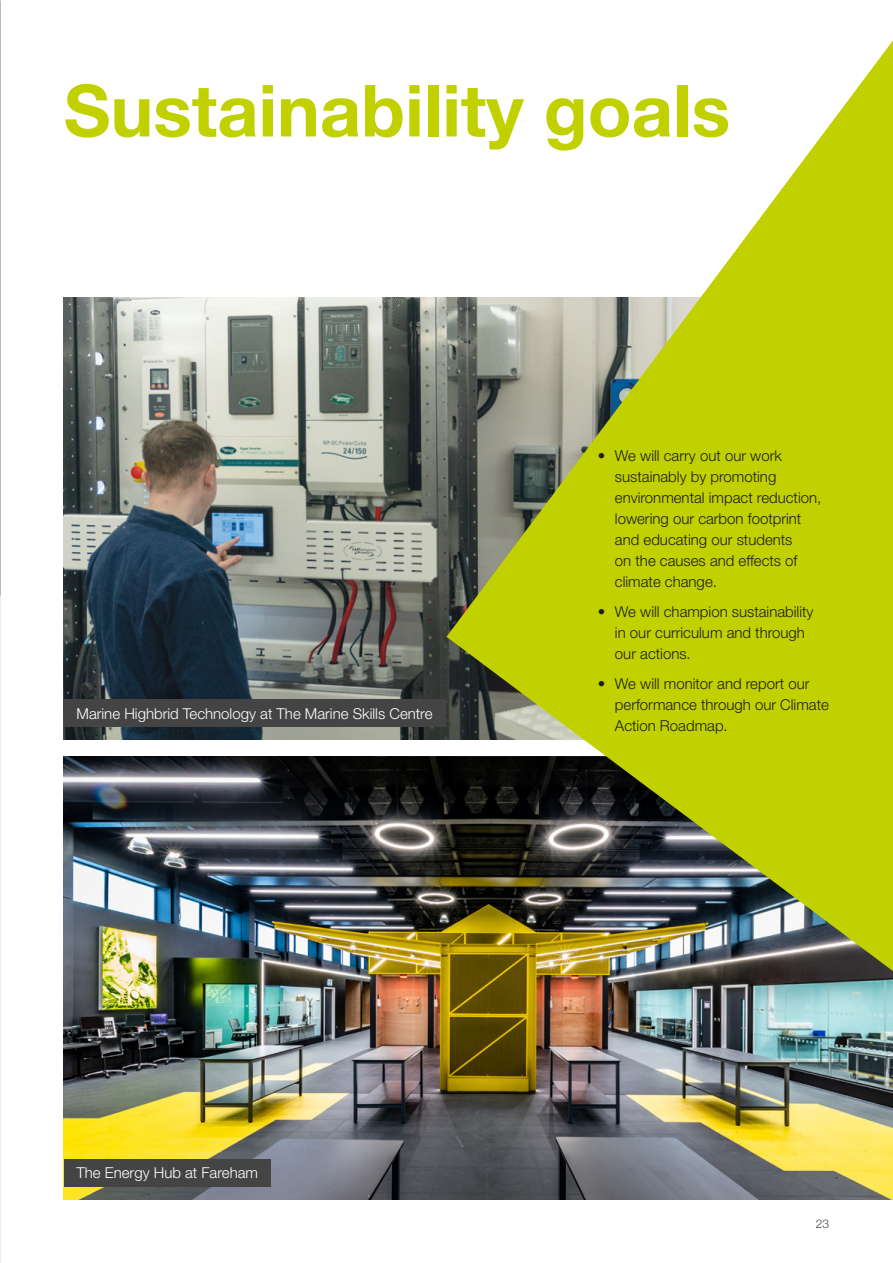
<style>
.page{position:relative;width:893px;height:1263px;background:#fff}
.page>*{position:absolute;margin:0;border:0;box-sizing:border-box;transform-origin:0 0}
.t1{font:700 72px "Helvetica Neue LT Pro";color:#c1d100}
.t2{font:300 15px/21px "Helvetica Neue LT Pro";color:#1d1d1b}
.t3{font:300 15px "Helvetica Neue LT Pro";color:#fff}
.t4{font:300 12px "Helvetica Neue";color:#454444}
</style>
<div class="page">
<img style="left:64px;top:298px;width:382px;height:442px">
<img style="left:64px;top:757px;width:829px;height:442px">
<img style="left:0;top:0;width:1px;height:595px">
<svg style="left:446px;top:40px;width:447px;height:931px;fill:#c1d100"></svg>
<div style="left:64px;top:699px;width:381px;height:28px;background:#454444"></div>
<div style="left:64px;top:1159px;width:207px;height:27px;background:#454444"></div>
<h1 class="t1" style="left:64px;top:66px;width:668px">Sustainability goals</h1>
<p class="t3" style="left:77px;top:704px;width:357px">Marine Highbrid Technology at The Marine Skills Centre</p>
<p class="t2" style="left:615px;top:445px;width:208px;text-indent:-17px">• We will carry out our work sustainably by promoting environmental impact reduction, lowering our carbon footprint and educating our students<br>on the causes and effects of climate change.</p>
<p class="t2" style="left:615px;top:601px;width:200px;text-indent:-17px">• We will champion sustainability in our curriculum and through our actions.</p>
<p class="t2" style="left:615px;top:672px;width:215px;text-indent:-17px">• We will monitor and report our performance through our Climate<br>Action Roadmap.</p>
<p class="t3" style="left:77px;top:1163px;width:183px">The Energy Hub at Fareham</p>
<p class="t4" style="left:816px;top:1214px;width:15px">23</p>
</div>
